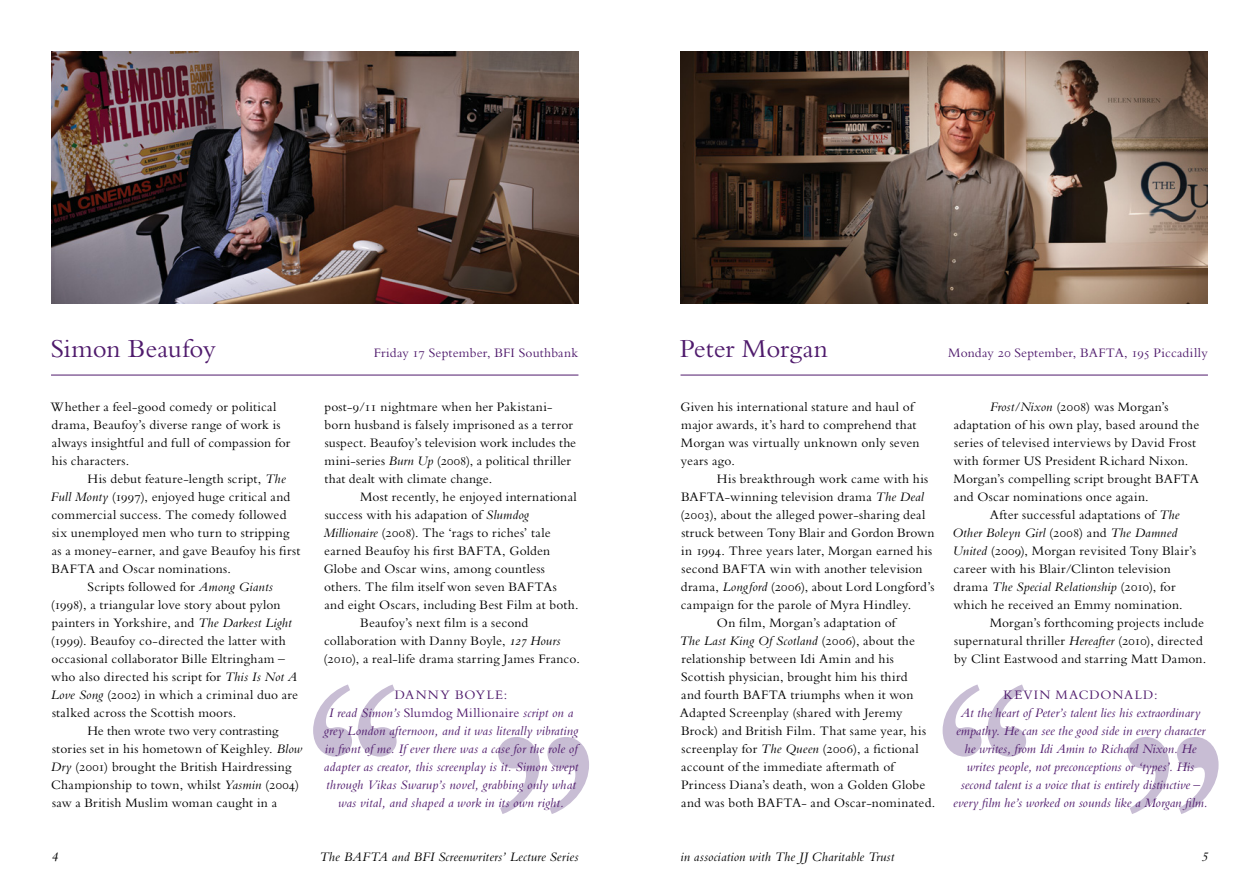
<style>
.page{position:relative;width:1259px;height:893px;background:#fff}
.page>*{position:absolute;margin:0;border:0;box-sizing:border-box;transform-origin:0 0}
.screenwriterName{font:27px "Bembo MT Std";letter-spacing:-.005em;color:#4f1a6c}
.bodyCopy9pt{font:13.5px/18px "Bembo MT Std";letter-spacing:.015em;color:#000}
.bodyCopy9pt-2{font:italic 13.5px/18px "Bembo MT Std";letter-spacing:.01em;color:#4f1a6c;text-align:center}
.t1{font:italic 13.5px "Bembo MT Std";letter-spacing:.015em;color:#000}
.screenwriterName-2{font:13.5px "Bembo MT Std";letter-spacing:.015em;color:#4f1a6c}
.quoteHead{font:13.5px "Bembo MT Std";letter-spacing:.075em;color:#4f1a6c}
.s1{font-style:italic}
.s2{font-style:normal}
</style>
<div class="page">
<svg style="left:498px;top:737px;width:91px;height:77px"></svg>
<svg style="left:313px;top:684px;width:83px;height:73px"></svg>
<img style="left:51px;top:51px;width:527px;height:252px">
<hr style="left:51px;top:375px;width:527px;height:1px;background:#4f1a6c">
<svg style="left:1127px;top:737px;width:91px;height:77px"></svg>
<svg style="left:942px;top:684px;width:84px;height:73px"></svg>
<img style="left:680px;top:51px;width:528px;height:252px">
<hr style="left:680px;top:375px;width:528px;height:1px;background:#4f1a6c">
<p class="screenwriterName" style="left:51px;top:333px;width:166px">Simon Beaufoy</p>
<p class="screenwriterName-2" style="left:374px;top:345px;width:206px">Friday 17 September, BFI Southbank</p>
<p class="bodyCopy9pt" style="left:51px;top:398px;width:241px">Whether a feel-good comedy or political drama, Beaufoy’s diverse range of work is always insightful and full of compassion for his characters.</p>
<p class="bodyCopy9pt" style="left:51px;top:470px;width:251px;text-indent:37px">His debut feature-length script, <span class="s1">The Full Monty</span> (1997), enjoyed huge critical and commercial success. The comedy followed six unemployed men who turn to stripping as a money-earner, and gave Beaufoy his first BAFTA and Oscar nominations.</p>
<p class="bodyCopy9pt" style="left:51px;top:578px;width:249px;text-indent:37px">Scripts followed for <span class="s1">Among Giants </span>(1998), a triangular love story about pylon painters in Yorkshire, and <span class="s1">The Darkest Light </span>(1999). Beaufoy co-directed the latter with occasional collaborator Bille Eltringham – who also directed his script for <span class="s1">This Is Not A Love Song</span> (2002) in which a criminal duo are stalked across the Scottish moors.</p>
<p class="bodyCopy9pt" style="left:51px;top:722px;width:253px;text-indent:37px">He then wrote two very contrasting stories set in his hometown of Keighley. <span class="s1">Blow Dry</span> (2001) brought the British Hairdressing Championship to town, whilst <span class="s1">Yasmin</span> (2004) saw a British Muslim woman caught in a</p>
<p class="bodyCopy9pt" style="left:324px;top:398px;width:253px">post-9/11 nightmare when her Pakistani&shy;born husband is falsely imprisoned as a terror suspect. Beaufoy’s television work includes the mini-series <span class="s1">Burn Up</span> (2008), a political thriller that dealt with climate change.</p>
<p class="bodyCopy9pt" style="left:323px;top:488px;width:257px;text-indent:37px">Most recently, he enjoyed international success with his adapation of <span class="s1">Slumdog Millionaire</span> (2008). The ‘rags to riches’ tale earned Beaufoy his first BAFTA, Golden Globe and Oscar wins, among countless others. The film itself won seven BAFTAs and eight Oscars, including Best Film at both.</p>
<p class="bodyCopy9pt" style="left:323px;top:614px;width:258px;text-indent:37px">Beaufoy’s next film is a second collaboration with Danny Boyle, <span class="s1">127 Hours </span>(2010), a real-life drama starring James Franco.</p>
<p class="quoteHead" style="left:395px;top:687px;width:114px">DANNY BOYLE:</p>
<p class="bodyCopy9pt-2" style="left:324px;top:703px;width:256px">I read Simon’s <span class="s2">Slumdog Millionaire</span> script on a grey London afternoon, and it was literally vibrating in front of me. If ever there was a case for the role of adapter as creator, this screenplay is it. Simon swept through Vikas Swarup’s novel, grabbing only what was vital, and shaped a work in its own right.</p>
<p class="screenwriterName" style="left:679px;top:333px;width:150px">Peter Morgan</p>
<p class="screenwriterName-2" style="left:948px;top:345px;width:261px">Monday 20 September, BAFTA, 195 Piccadilly</p>
<p class="bodyCopy9pt" style="left:680px;top:398px;width:240px">Given his international stature and haul of major awards, it’s hard to comprehend that Morgan was virtually unknown only seven years ago.</p>
<p class="bodyCopy9pt" style="left:680px;top:470px;width:256px;text-indent:37px">His breakthrough work came with his BAFTA-winning television drama <span class="s1">The Deal </span>(2003), about the alleged power-sharing deal struck between Tony Blair and Gordon Brown in 1994. Three years later, Morgan earned his second BAFTA win with another television drama, <span class="s1">Longford</span> (2006), about Lord Longford’s campaign for the parole of Myra Hindley.</p>
<p class="bodyCopy9pt" style="left:679px;top:614px;width:257px;text-indent:38px">On film, Morgan’s adaptation of<br><span class="s1">The Last King Of Scotland</span> (2006), about the relationship between Idi Amin and his Scottish physician, brought him his third<br>and fourth BAFTA triumphs when it won Adapted Screenplay (shared with Jeremy Brock) and British Film. That same year, his screenplay for <span class="s1">The Queen</span> (2006), a fictional account of the immediate aftermath of Princess Diana’s death, won a Golden Globe and was both BAFTA- and Oscar-nominated.</p>
<p class="bodyCopy9pt" style="left:953px;top:398px;width:247px;text-indent:36px"><span class="s1">Frost/Nixon</span> (2008) was Morgan’s adaptation of his own play, based around the series of televised interviews by David Frost with former US President Richard Nixon.<br>Morgan’s compelling script brought BAFTA and Oscar nominations once again.</p>
<p class="bodyCopy9pt" style="left:952px;top:506px;width:245px;text-indent:37px">After successful adaptations of <span class="s1">The Other Boleyn Girl</span> (2008) and <span class="s1">The Damned United</span> (2009), Morgan revisited Tony Blair’s career with his Blair/Clinton television drama <span class="s1">The Special Relationship</span> (2010), for which he received an Emmy nomination.</p>
<p class="bodyCopy9pt" style="left:954px;top:614px;width:254px;text-indent:36px">Morgan’s forthcoming projects include supernatural thriller <span class="s1">Hereafter</span> (2010), directed by Clint Eastwood and starring Matt Damon.</p>
<p class="quoteHead" style="left:1003px;top:687px;width:155px">KEVIN MACDONALD:</p>
<p class="bodyCopy9pt-2" style="left:953px;top:703px;width:256px">At the heart of Peter’s talent lies his extraordinary empathy. He can see the good side in every character he writes, from Idi Amin to Richard Nixon. He writes people, not preconceptions or ‘types’. His second talent is a voice that is entirely distinctive – every film he’s worked on sounds like a Morgan film.</p>
<p class="t1" style="left:51px;top:848px;width:7px">4</p>
<p class="t1" style="left:319px;top:848px;width:260px">The BAFTA and BFI Screenwriters’ Lecture Series</p>
<p class="t1" style="left:680px;top:848px;width:215px">in association with The JJ Charitable Trust</p>
<p class="t1" style="left:1201px;top:848px;width:8px">5</p>
</div>
